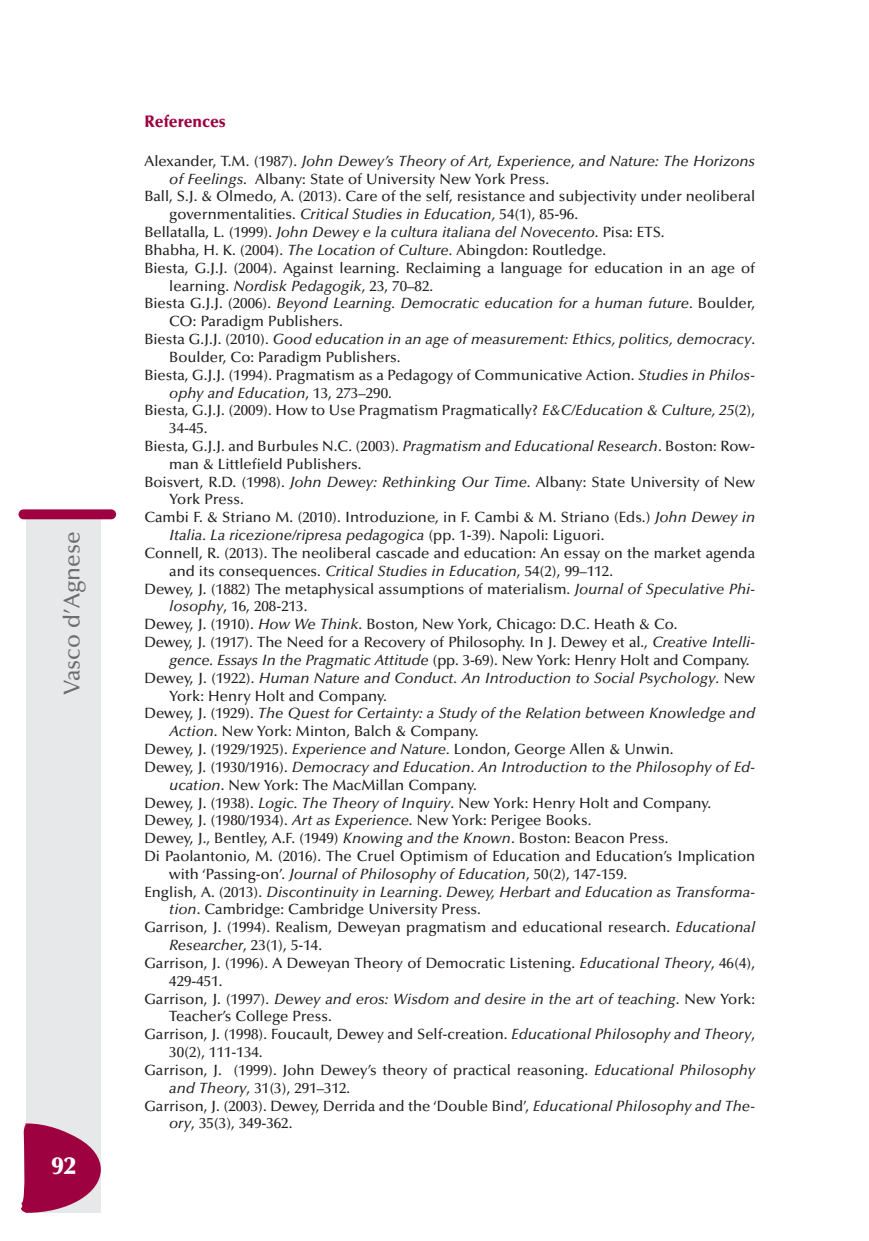
<style>
.page{position:relative;width:869px;height:1241px;background:#fff}
.page>*{position:absolute;margin:0;border:0;box-sizing:border-box;transform-origin:0 0}
.t1{font:900 24.5px "Optima";color:#fff}
.t2{font:500 22.75px "Optima";color:#6c6d70}
.t3{font:900 16.62px "Optima";color:#9d0140;scale:.95 1}
.t4{font:500 14.88px "Optima";color:#231f20}
.t5{font:italic 500 14.88px "Optima";color:#231f20}
.s1{font-style:normal}
.s2{font-style:italic}
</style>
<div class="page">
<div style="left:27px;top:517px;width:74px;height:695px;background:#e7e8e9"></div>
<div style="left:19px;top:509px;width:97px;height:10px;background:#9d0140;border-radius:5px"></div>
<svg style="left:21px;top:1122px;width:80px;height:90px"></svg>
<h2 class="t2" style="left:63px;top:694px;width:165px;rotate:-90deg">Vasco d’Agnese</h2>
<h1 class="t1" style="left:52px;top:1155px;width:26px">92</h1>
<p class="t3" style="left:144px;top:115px;width:87px">References</p>
<p class="t5" style="left:144px;top:155px;width:612px"><span class="s1">Alexander, T.M. (1987).</span> John Dewey’s Theory of Art, Experience, and Nature: The Horizons</p>
<p class="t4" style="left:169px;top:173px;width:381px"><span class="s2">of Feelings</span>. Albany: State of University New York Press.</p>
<p class="t4" style="left:144px;top:191px;width:612px">Ball, S.J. &amp; Olmedo, A. (2013). Care of the self, resistance and subjectivity under neoliberal</p>
<p class="t4" style="left:169px;top:208px;width:410px">governmentalities. <span class="s2">Critical Studies in Education,</span> 54(1), 85-96.</p>
<p class="t5" style="left:144px;top:226px;width:521px"><span class="s1">Bellatalla, L. (1999).</span> John Dewey e la cultura italiana del Novecento<span class="s1">. Pisa: ETS.</span></p>
<p class="t4" style="left:144px;top:244px;width:463px">Bhabha, H. K. (2004). <span class="s2">The Location of Culture.</span> Abingdon: Routledge.</p>
<p class="t4" style="left:144px;top:262px;width:612px">Biesta, G.J.J. (2004). Against learning. Reclaiming a language for education in an age of</p>
<p class="t4" style="left:169px;top:280px;width:265px">learning. <span class="s2">Nordisk Pedagogik</span>, 23, 70–82.</p>
<p class="t5" style="left:144px;top:297px;width:612px"><span class="s1">Biesta G.J.J. (2006).</span> Beyond Learning. Democratic education for a human future<span class="s1">. Boulder,</span></p>
<p class="t4" style="left:169px;top:315px;width:175px">CO: Paradigm Publishers.</p>
<p class="t5" style="left:144px;top:333px;width:612px"><span class="s1">Biesta G.J.J. (2010).</span> Good education in an age of measurement: Ethics, politics, democracy<span class="s1">.</span></p>
<p class="t4" style="left:169px;top:351px;width:233px">Boulder, Co: Paradigm Publishers.</p>
<p class="t4" style="left:144px;top:369px;width:612px">Biesta, G.J.J. (1994). Pragmatism as a Pedagogy of Communicative Action. <span class="s2">Studies in Philos-</span></p>
<p class="t5" style="left:169px;top:386px;width:224px">ophy and Education<span class="s1">, 13, 273–290.</span></p>
<p class="t4" style="left:144px;top:404px;width:612px">Biesta, G.J.J. (2009). How to Use Pragmatism Pragmatically? <span class="s2">E&amp;C/Education &amp; Culture, 25</span>(2),</p>
<p class="t4" style="left:169px;top:422px;width:40px">34-45.</p>
<p class="t4" style="left:144px;top:440px;width:612px">Biesta, G.J.J. and Burbules N.C. (2003). <span class="s2">Pragmatism and Educational Research</span>. Boston: Row-</p>
<p class="t4" style="left:169px;top:458px;width:194px">man &amp; Littlefield Publishers.</p>
<p class="t4" style="left:144px;top:476px;width:612px">Boisvert, R.D. (1998). <span class="s2">John Dewey: Rethinking Our Time</span>. Albany: State University of New</p>
<p class="t4" style="left:169px;top:493px;width:76px">York Press.</p>
<p class="t4" style="left:144px;top:511px;width:612px">Cambi F. &amp; Striano M. (2010). Introduzione, in F. Cambi &amp; M. Striano (Eds.) <span class="s2">John Dewey in</span></p>
<p class="t5" style="left:169px;top:529px;width:436px">Italia. La ricezione/ripresa pedagogica <span class="s1">(pp. 1-39). Napoli: Liguori.</span></p>
<p class="t4" style="left:144px;top:547px;width:612px">Connell, R. (2013). The neoliberal cascade and education: An essay on the market agenda</p>
<p class="t4" style="left:169px;top:565px;width:445px">and its consequences. <span class="s2">Critical Studies in Education</span>, 54(2), 99–112.</p>
<p class="t4" style="left:144px;top:582px;width:612px">Dewey, J. (1882) The metaphysical assumptions of materialism. <span class="s2">Journal of Speculative Phi-</span></p>
<p class="t4" style="left:169px;top:600px;width:140px"><span class="s2">losophy</span>, 16, 208-213.</p>
<p class="t4" style="left:144px;top:618px;width:534px">Dewey, J. (1910). <span class="s2">How We Think</span>. Boston, New York, Chicago: D.C. Heath &amp; Co.</p>
<p class="t4" style="left:144px;top:636px;width:612px">Dewey, J. (1917). The Need for a Recovery of Philosophy. In J. Dewey et al., <span class="s2">Creative Intelli-</span></p>
<p class="t4" style="left:169px;top:654px;width:581px"><span class="s2">gence. Essays In the Pragmatic Attitude</span> (pp. 3-69). New York: Henry Holt and Company.</p>
<p class="t5" style="left:144px;top:671px;width:612px"><span class="s1">Dewey, J. (1922).</span> Human Nature and Conduct. An Introduction to Social Psychology<span class="s1">. New</span></p>
<p class="t4" style="left:169px;top:689px;width:219px">York: Henry Holt and Company.</p>
<p class="t5" style="left:144px;top:707px;width:612px"><span class="s1">Dewey, J. (1929).</span> The Quest for Certainty: a Study of the Relation between Knowledge and</p>
<p class="t4" style="left:169px;top:725px;width:311px"><span class="s2">Action</span>. New York: Minton, Balch &amp; Company.</p>
<p class="t4" style="left:144px;top:743px;width:530px">Dewey, J. (1929/1925). <span class="s2">Experience and Nature.</span> London, George Allen &amp; Unwin.</p>
<p class="t5" style="left:144px;top:760px;width:612px"><span class="s1">Dewey, J. (1930/1916).</span> Democracy and Education. An Introduction to the Philosophy of Ed-</p>
<p class="t4" style="left:169px;top:778px;width:309px"><span class="s2">ucation</span>. New York: The MacMillan Company.</p>
<p class="t4" style="left:144px;top:796px;width:568px">Dewey, J. (1938). <span class="s2">Logic. The Theory of Inquiry</span>. New York: Henry Holt and Company.</p>
<p class="t4" style="left:144px;top:814px;width:448px">Dewey, J. (1980/1934). <span class="s2">Art as Experience</span>. New York: Perigee Books.</p>
<p class="t4" style="left:144px;top:832px;width:525px">Dewey, J., Bentley, A.F. (1949) <span class="s2">Knowing and the Known</span>. Boston: Beacon Press.</p>
<p class="t4" style="left:144px;top:850px;width:612px">Di Paolantonio, M. (2016). The Cruel Optimism of Education and Education’s Implication</p>
<p class="t4" style="left:169px;top:867px;width:459px">with ‘Passing-on’. <span class="s2">Journal of Philosophy of Education</span>, 50(2), 147-159.</p>
<p class="t5" style="left:144px;top:885px;width:612px"><span class="s1">English, A. (2013).</span> Discontinuity in Learning<span class="s1">.</span> Dewey, Herbart and Education as Transforma-</p>
<p class="t4" style="left:169px;top:903px;width:313px"><span class="s2">tion</span>. Cambridge: Cambridge University Press.</p>
<p class="t4" style="left:144px;top:921px;width:612px">Garrison, J. (1994). Realism, Deweyan pragmatism and educational research. <span class="s2">Educational</span></p>
<p class="t4" style="left:169px;top:939px;width:154px"><span class="s2">Researcher</span>, 23(1), 5-14.</p>
<p class="t4" style="left:144px;top:956px;width:612px">Garrison, J. (1996). A Deweyan Theory of Democratic Listening. <span class="s2">Educational Theory</span>, 46(4),</p>
<p class="t4" style="left:169px;top:974px;width:55px">429-451.</p>
<p class="t5" style="left:144px;top:992px;width:612px"><span class="s1">Garrison, J. (1997).</span> Dewey and eros: Wisdom and desire in the art of teaching<span class="s1">. New York:</span></p>
<p class="t4" style="left:169px;top:1010px;width:164px">Teacher’s College Press.</p>
<p class="t4" style="left:144px;top:1028px;width:612px">Garrison, J. (1998). Foucault, Dewey and Self-creation. <span class="s2">Educational Philosophy and Theory</span>,</p>
<p class="t4" style="left:169px;top:1046px;width:95px">30(2), 111-134.</p>
<p class="t4" style="left:144px;top:1063px;width:612px">Garrison, J. (1999). John Dewey’s theory of practical reasoning. <span class="s2">Educational Philosophy</span></p>
<p class="t4" style="left:169px;top:1081px;width:182px"><span class="s2">and Theory</span>, 31(3), 291–312.</p>
<p class="t4" style="left:144px;top:1099px;width:612px">Garrison, J. (2003). Dewey, Derrida and the ‘Double Bind’, <span class="s2">Educational Philosophy and The-</span></p>
<p class="t4" style="left:169px;top:1117px;width:125px"><span class="s2">ory</span>, 35(3), 349-362.</p>
</div>
